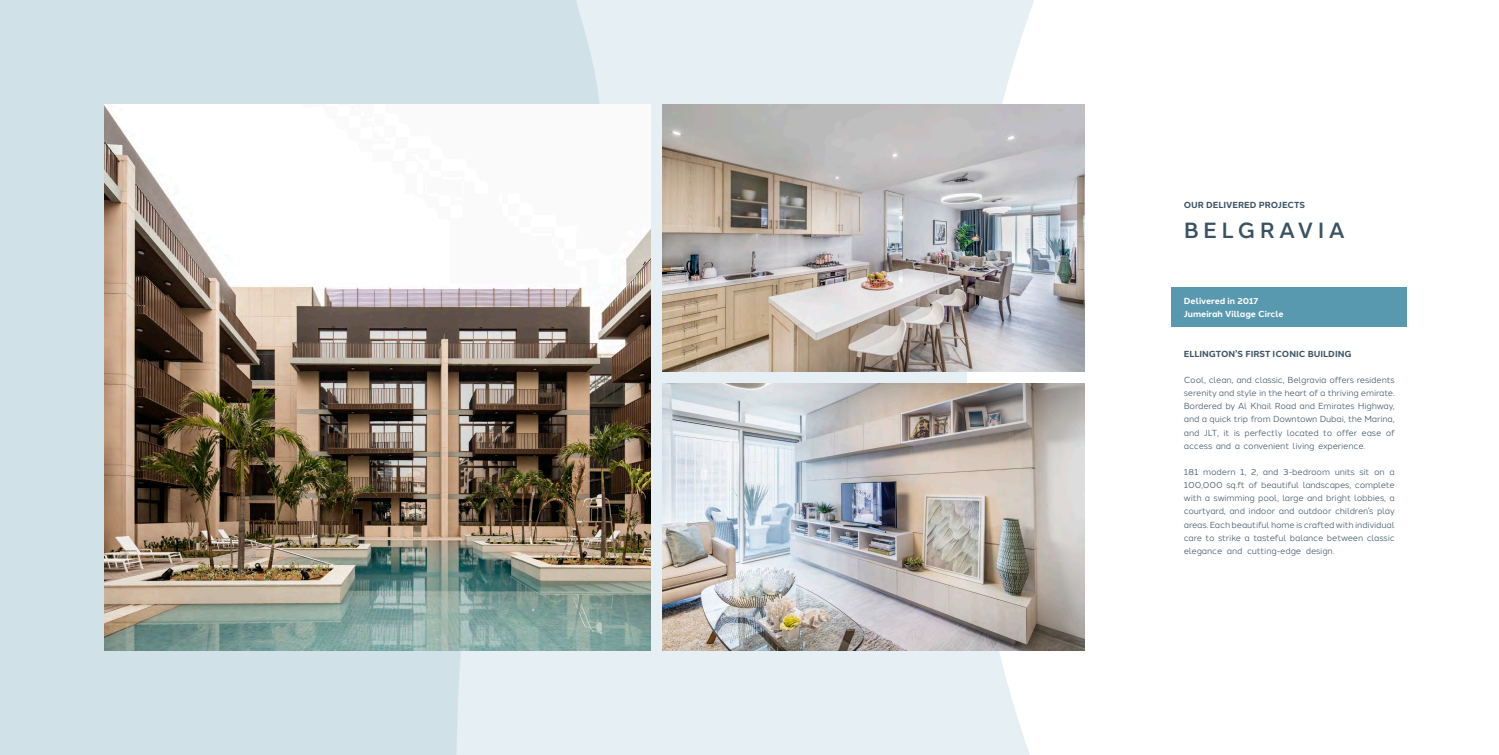
<style>
.page{position:relative;width:1499px;height:755px;background:#fff}
.page>*{position:absolute;margin:0;border:0;box-sizing:border-box;transform-origin:0 0}
.t1{font:500 21.88px "Halcom";letter-spacing:.2em;color:#3b5262}
.t2{font:8.75px/13.1px "Halcom";letter-spacing:-.02em;color:#3b5262;text-align:justify}
.t3{font:700 8.75px "Halcom";color:#3b5262}
.t4{font:700 8.75px "Halcom";color:#fff}
</style>
<div class="page">
<div style="left:629px;top:0;width:405px;height:754px;background:#e6eff3"></div>
<svg style="left:0;top:0;width:629px;height:754px;background:#d2e3e9"></svg>
<div style="left:1171px;top:287px;width:235px;height:39px;background:#5999af"></div>
<img style="left:104px;top:104px;width:546px;height:546px">
<img style="left:662px;top:104px;width:422px;height:267px">
<img style="left:662px;top:383px;width:422px;height:267px">
<p class="t3" style="left:1183px;top:197px;width:123px">OUR DELIVERED PROJECTS</p>
<p class="t1" style="left:1183px;top:213px;width:163px">BELGRAVIA</p>
<p class="t4" style="left:1183px;top:294px;width:76px">Delivered in 2017</p>
<p class="t4" style="left:1183px;top:307px;width:101px">Jumeirah Village Circle</p>
<p class="t3" style="left:1183px;top:346px;width:169px">ELLINGTON’S FIRST ICONIC BUILDING</p>
<p class="t2" style="left:1183px;top:372px;width:212px">Cool, clean, and classic, Belgravia offers residents serenity and style in the heart of a thriving emirate.<br>Bordered by Al Khail Road and Emirates Highway, and a quick trip from Downtown Dubai, the Marina, and JLT, it is perfectly located to offer ease of access and a convenient living experience.</p>
<p class="t2" style="left:1183px;top:464px;width:212px">181 modern 1, 2, and 3-bedroom units sit on a 100,000 sq.ft of beautiful landscapes, complete with a swimming pool, large and bright lobbies, a courtyard, and indoor and outdoor children’s play areas. Each beautiful home is crafted with individual care to strike a tasteful balance between classic elegance and cutting-edge design.</p>
</div>
